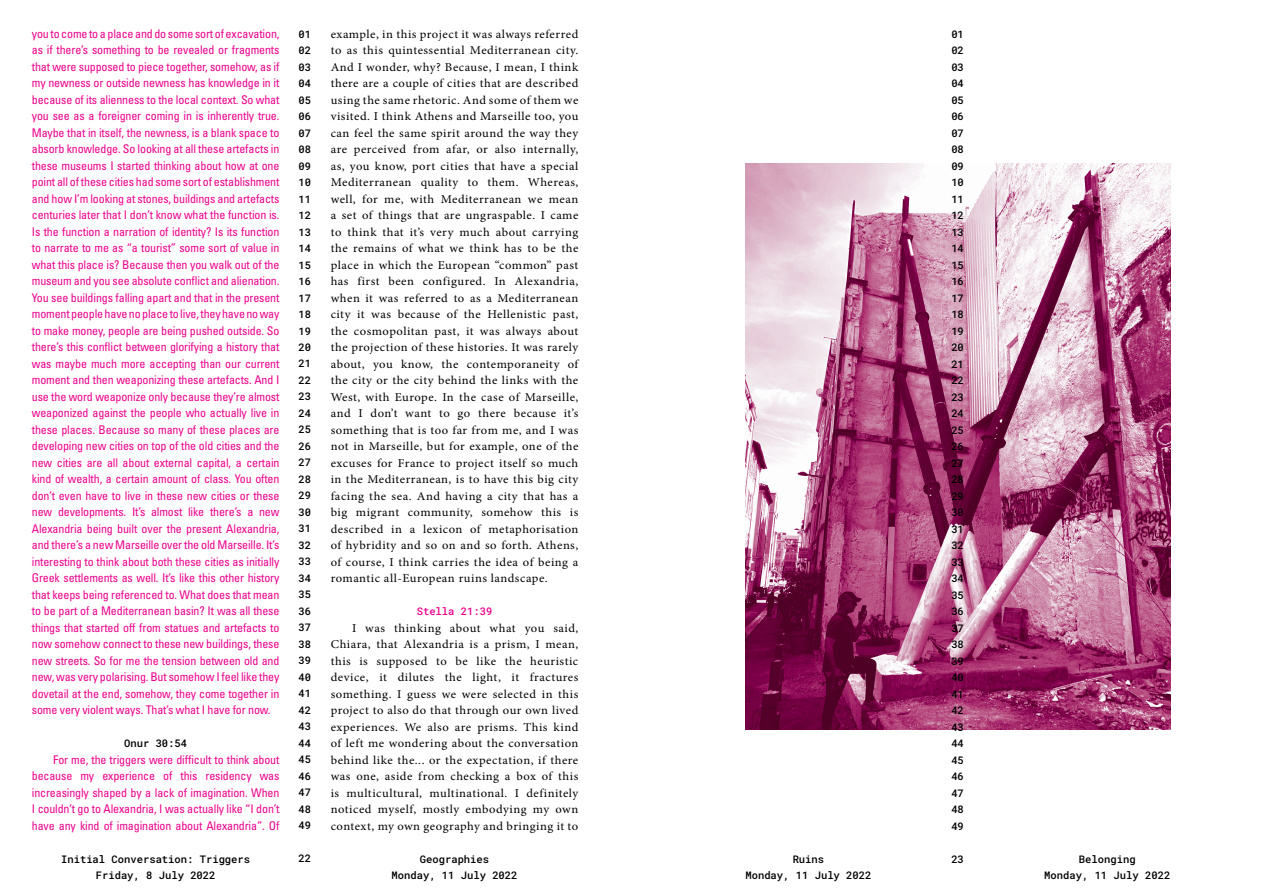
<style>
.page{position:relative;width:1263px;height:893px;background:#fff}
.page>*{position:absolute;margin:0;border:0;box-sizing:border-box;transform-origin:0 0}
.t1{font:condensed 12px/16.5px "Univers LT Std";letter-spacing:-.01em;color:#ec008c;text-align:justify}
.t2{font:12px/16.5px "Minion Pro";letter-spacing:.04em;color:#000;text-align:justify;scale:1.05 1}
.t3{font:10.5px/16.5px "Roboto Mono";color:#000;text-align:center}
.t4{font:10.5px "Roboto Mono";color:#ec008c}
</style>
<div class="page">
<img style="left:745px;top:163px;width:425px;height:567px">
<p class="t1" style="left:32px;top:25px;width:249px">you to come to a place and do some sort of excavation, as if there’s something to be revealed or fragments that were supposed to piece together, somehow, as if my newness or outside newness has knowledge in it because of its alienness to the local context. So what you see as a foreigner coming in is inherently true.<br>Maybe that in itself, the newness, is a blank space to absorb knowledge. So looking at all these artefacts in these museums I started thinking about how at one point all of these cities had some sort of establishment and how I’m looking at stones, buildings and artefacts centuries later that I don’t know what the function is.<br>Is the function a narration of identity? Is its function to narrate to me as “a tourist” some sort of value in what this place is? Because then you walk out of the museum and you see absolute conflict and alienation.<br>You see buildings falling apart and that in the present moment people have no place to live, they have no way to make money, people are being pushed outside. So there’s this conflict between glorifying a history that was maybe much more accepting than our current moment and then weaponizing these artefacts. And I use the word weaponize only because they’re almost weaponized against the people who actually live in these places. Because so many of these places are developing new cities on top of the old cities and the new cities are all about external capital, a certain kind of wealth, a certain amount of class. You often don’t even have to live in these new cities or these new developments. It’s almost like there’s a new Alexandria being built over the present Alexandria, and there’s a new Marseille over the old Marseille. It’s interesting to think about both these cities as initially Greek settlements as well. It’s like this other history that keeps being referenced to. What does that mean to be part of a Mediterranean basin? It was all these things that started off from statues and artefacts to now somehow connect to these new buildings, these new streets. So for me the tension between old and new, was very polarising. But somehow I feel like they dovetail at the end, somehow, they come together in some very violent ways. That’s what I have for now.</p>
<p class="t3" style="left:124px;top:735px;width:64px">Onur 30:54</p>
<p class="t1" style="left:32px;top:751px;width:249px;text-indent:21px">For me, the triggers were difficult to think about because my experience of this residency was increasingly shaped by a lack of imagination. When I couldn’t go to Alexandria, I was actually like “I don’t have any kind of imagination about Alexandria”. Of</p>
<p class="t2" style="left:331px;top:26px;width:237px">example, in this project it was always referred to as this quintessential Mediterranean city.<br>And I wonder, why? Because, I mean, I think there are a couple of cities that are described using the same rhetoric. And some of them we visited. I think Athens and Marseille too, you can feel the same spirit around the way they are perceived from afar, or also internally, as, you know, port cities that have a special Mediterranean quality to them. Whereas, well, for me, with Mediterranean we mean a set of things that are ungraspable. I came to think that it’s very much about carrying the remains of what we think has to be the place in which the European “common” past has first been configured. In Alexandria, when it was referred to as a Mediterranean city it was because of the Hellenistic past, the cosmopolitan past, it was always about the projection of these histories. It was rarely about, you know, the contemporaneity of the city or the city behind the links with the West, with Europe. In the case of Marseille, and I don’t want to go there because it’s something that is too far from me, and I was not in Marseille, but for example, one of the excuses for France to project itself so much in the Mediterranean, is to have this big city facing the sea. And having a city that has a big migrant community, somehow this is described in a lexicon of metaphorisation of hybridity and so on and so forth. Athens, of course, I think carries the idea of being a romantic all-European ruins landscape.</p>
<p class="t4" style="left:417px;top:604px;width:77px">Stella 21:39</p>
<p class="t2" style="left:331px;top:620px;width:237px;text-indent:21px">I was thinking about what you said, Chiara, that Alexandria is a prism, I mean, this is supposed to be like the heuristic device, it dilutes the light, it fractures something. I guess we were selected in this project to also do that through our own lived experiences. We also are prisms. This kind of left me wondering about the conversation behind like the... or the expectation, if there was one, aside from checking a box of this is multicultural, multinational. I definitely noticed myself, mostly embodying my own context, my own geography and bringing it to</p>
<p class="t3" style="left:299px;top:25px;width:14px;text-align:justify">01<br>02<br>03<br>04<br>05<br>06<br>07<br>08<br>09<br>10<br>11<br>12<br>13<br>14<br>15<br>16<br>17<br>18<br>19<br>20<br>21<br>22<br>23<br>24<br>25<br>26<br>27<br>28<br>29<br>30<br>31<br>32<br>33<br>34<br>35<br>36<br>37<br>38<br>39<br>40<br>41<br>42<br>43<br>44<br>45<br>46<br>47<br>48<br>49</p>
<p class="t3" style="left:299px;top:850px;width:14px">22</p>
<p class="t3" style="left:951px;top:25px;width:14px;text-align:justify">01<br>02<br>03<br>04<br>05<br>06<br>07<br>08<br>09<br>10<br>11<br>12<br>13<br>14<br>15<br>16<br>17<br>18<br>19<br>20<br>21<br>22<br>23<br>24<br>25<br>26<br>27<br>28<br>29<br>30<br>31<br>32<br>33<br>34<br>35<br>36<br>37<br>38<br>39<br>40<br>41<br>42<br>43<br>44<br>45<br>46<br>47<br>48<br>49</p>
<p class="t3" style="left:951px;top:850px;width:14px">23</p>
<p class="t3" style="left:61px;top:850px;width:191px">Initial Conversation: Triggers<br>Friday, 8 July 2022</p>
<p class="t3" style="left:391px;top:850px;width:128px">Geographies<br>Monday, 11 July 2022</p>
<p class="t3" style="left:745px;top:850px;width:128px">Ruins<br>Monday, 11 July 2022</p>
<p class="t3" style="left:1044px;top:850px;width:127px">Belonging<br>Monday, 11 July 2022</p>
</div>
